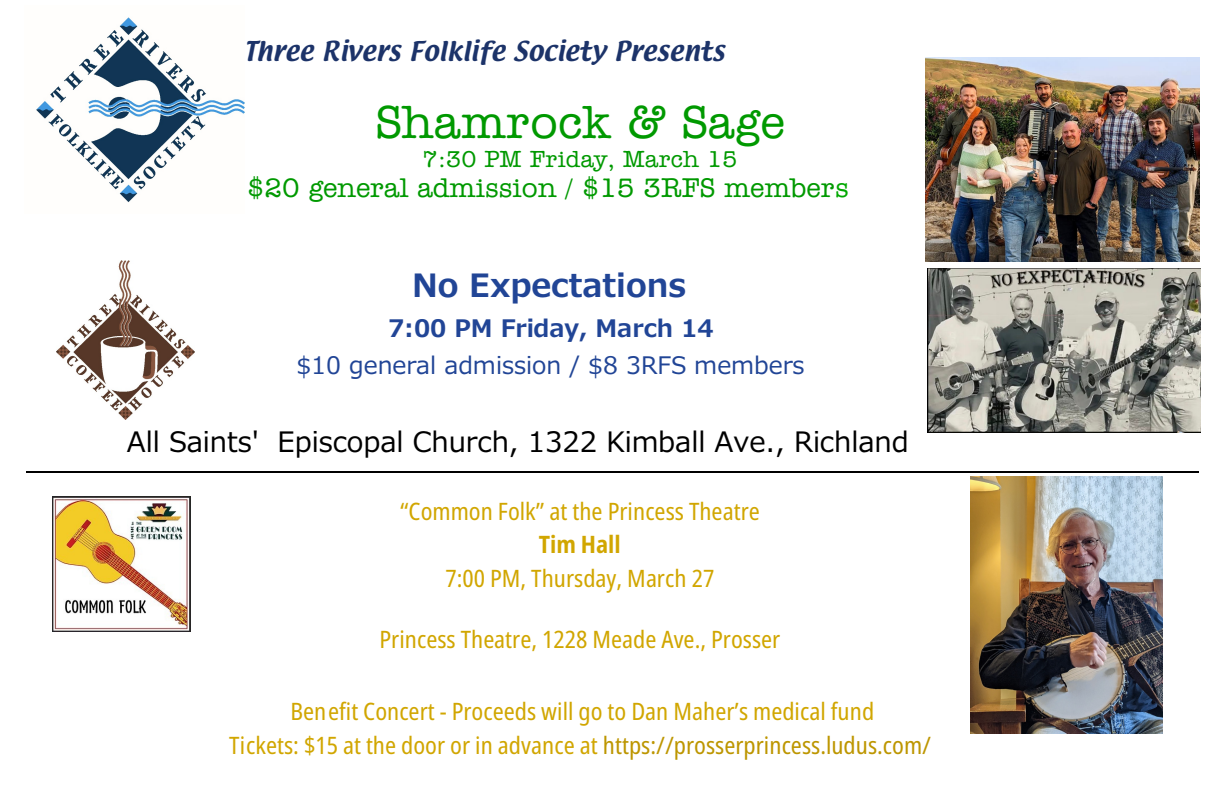
<style>
.page{position:relative;width:1224px;height:792px;background:#fff}
.page>*{position:absolute;margin:0;border:0;box-sizing:border-box;transform-origin:0 0}
.t1{font:500 48px "Amer Typewriter IT Cby BT";letter-spacing:.005em;color:#090}
.t2{font:700 32px "Meiryo";color:#214596}
.t3{font:28px "Meiryo";color:#000}
.t4{font:500 28px "Amer Typewriter IT Cby BT";color:#090}
.t5{font:condensed 24px "Noto Sans";color:#d1a600}
.t6{font:condensed 24px "Noto Sans";color:#bd9600}
.t7{font:24px "Textile";letter-spacing:.01em;color:#1c3369}
.t8{font:24px "Meiryo";color:#214596}
.t9{font:500 24px "Amer Typewriter IT Cby BT";letter-spacing:.01em;color:#090}
.t10{font:700 24px "Meiryo";color:#214596}
.t11{font:700 condensed 24px "Noto Sans";color:#d1a600}
.s1{color:#00a800}
.s2{color:#d1a600}
</style>
<div class="page">
<img style="left:36px;top:17px;width:208px;height:186px">
<img style="left:926px;top:57px;width:273px;height:205px">
<img style="left:928px;top:269px;width:272px;height:164px">
<img style="left:970px;top:477px;width:193px;height:256px">
<img style="left:56px;top:261px;width:139px;height:159px">
<img style="left:52px;top:497px;width:138px;height:134px">
<hr style="left:26px;top:471px;width:1172px;height:2px;background:#000">
<p class="t7" style="left:244px;top:37px;width:482px">Three Rivers Folklife Society Presents</p>
<p class="t1" style="left:375px;top:101px;width:411px">Shamrock &amp; Sage</p>
<p class="t9" style="left:423px;top:149px;width:316px">7:30 PM Friday, March 15</p>
<p class="t4" style="left:247px;top:176px;width:603px">$20 general admission / $15 3RFS member<span class="s1">s</span></p>
<p class="t2" style="left:412px;top:269px;width:275px">No Expectations</p>
<p class="t10" style="left:388px;top:316px;width:327px">7:00 PM Friday, March 14</p>
<p class="t8" style="left:296px;top:353px;width:510px">$10 general admission / $8 3RFS members</p>
<p class="t3" style="left:127px;top:427px;width:783px">All Saints' Episcopal Church, 1322 Kimball Ave., Richland</p>
<p class="t5" style="left:400px;top:494px;width:361px">“Common Folk” at the Princess Theatre</p>
<p class="t11" style="left:539px;top:528px;width:84px">Tim Hall</p>
<p class="t5" style="left:445px;top:561px;width:270px">7:00 PM, Thursday, March 27</p>
<p class="t5" style="left:379px;top:622px;width:402px">Princess Theatre, 1228 Meade Ave., Prosser</p>
<p class="t5" style="left:290px;top:695px;width:585px">Benefit Concert - Proceeds will go to Dan Maher’s medical fund</p>
<p class="t6" style="left:229px;top:728px;width:703px"><span class="s2">Tickets: $15 at the door or in advance at</span> https://prosserprincess.ludus.com/</p>
</div>
